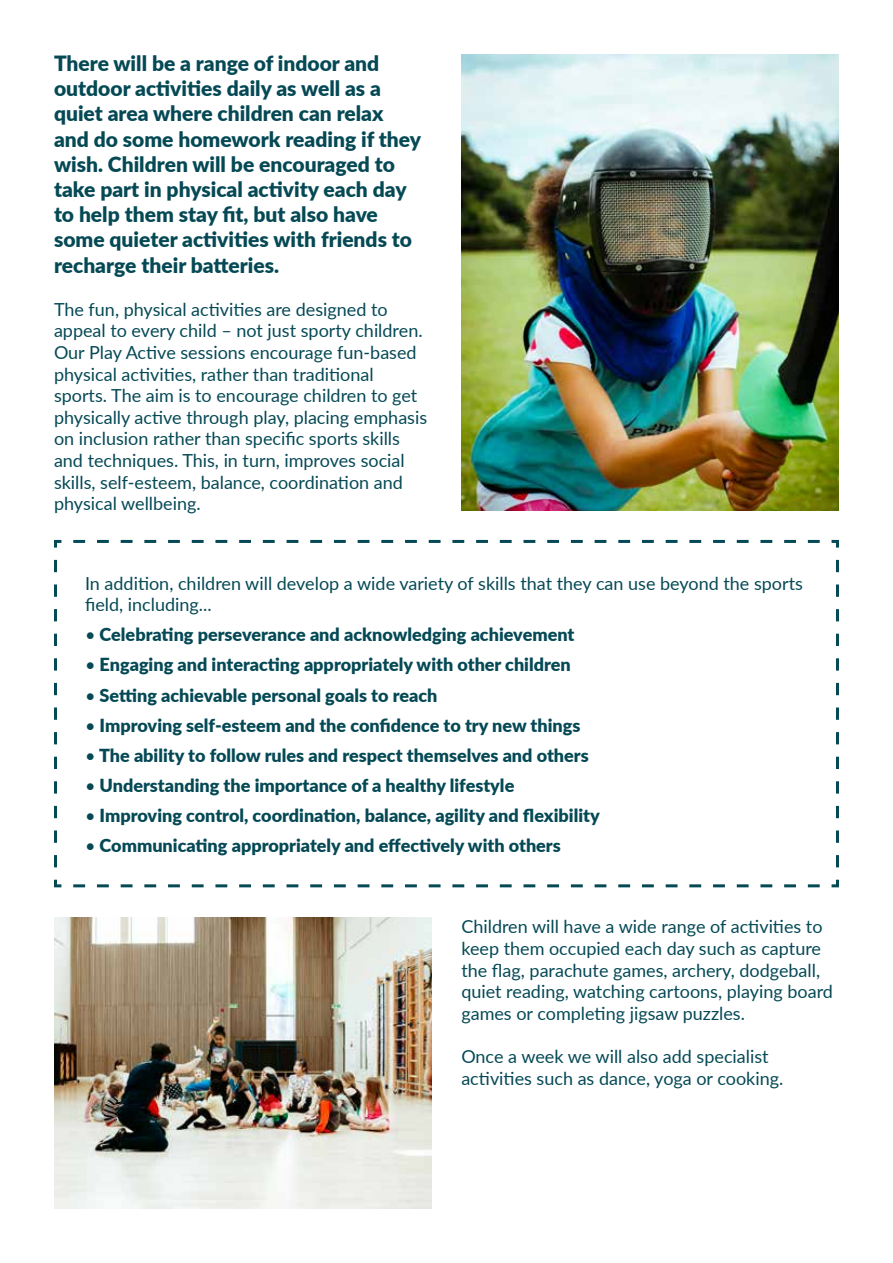
<style>
.page{position:relative;width:893px;height:1263px;background:#fff}
.page>*{position:absolute;margin:0;border:0;box-sizing:border-box;transform-origin:0 0}
.t1{font:900 21px/25.2px "Lato";color:#054955}
.t2{font:18px/21.6px "Lato";color:#054955}
.t3{font:900 18px "Lato";color:#054955}
.s1{font-weight:400}
</style>
<div class="page">
<img style="left:54px;top:917px;width:378px;height:292px">
<svg style="left:54px;top:539px;width:785px;height:349px"></svg>
<img style="left:461px;top:54px;width:378px;height:456px">
<p class="t1" style="left:54px;top:50px;width:369px">There will be a range of indoor and outdoor activities daily as well as a quiet area where children can relax and do some homework reading if they wish. Children will be encouraged to take part in physical activity each day to help them stay fit, but also have some quieter activities with friends to recharge their batteries.</p>
<p class="t2" style="left:54px;top:298px;width:375px">The fun, physical activities are designed to appeal to every child – not just sporty children.<br>Our Play Active sessions encourage fun-based physical activities, rather than traditional sports. The aim is to encourage children to get physically active through play, placing emphasis on inclusion rather than specific sports skills and techniques. This, in turn, improves social skills, self-esteem, balance, coordination and physical wellbeing.</p>
<p class="t2" style="left:85px;top:571px;width:719px">In addition, children will develop a wide variety of skills that they can use beyond the sports field, including...</p>
<p class="t3" style="left:85px;top:621px;width:491px"><span class="s1">•</span> Celebrating perseverance and acknowledging achievement</p>
<p class="t3" style="left:85px;top:651px;width:487px"><span class="s1">•</span> Engaging and interacting appropriately with other children</p>
<p class="t3" style="left:85px;top:681px;width:354px"><span class="s1">•</span> Setting achievable personal goals to reach</p>
<p class="t3" style="left:85px;top:711px;width:497px"><span class="s1">•</span> Improving self-esteem and the confidence to try new things</p>
<p class="t3" style="left:85px;top:742px;width:505px"><span class="s1">•</span> The ability to follow rules and respect themselves and others</p>
<p class="t3" style="left:85px;top:772px;width:431px"><span class="s1">•</span> Understanding the importance of a healthy lifestyle</p>
<p class="t3" style="left:85px;top:802px;width:516px"><span class="s1">•</span> Improving control, coordination, balance, agility and flexibility</p>
<p class="t3" style="left:85px;top:832px;width:477px"><span class="s1">•</span> Communicating appropriately and effectively with others</p>
<p class="t2" style="left:461px;top:915px;width:373px">Children will have a wide range of activities to keep them occupied each day such as capture the flag, parachute games, archery, dodgeball, quiet reading, watching cartoons, playing board games or completing jigsaw puzzles.</p>
<p class="t2" style="left:461px;top:1045px;width:323px">Once a week we will also add specialist activities such as dance, yoga or cooking.</p>
</div>
